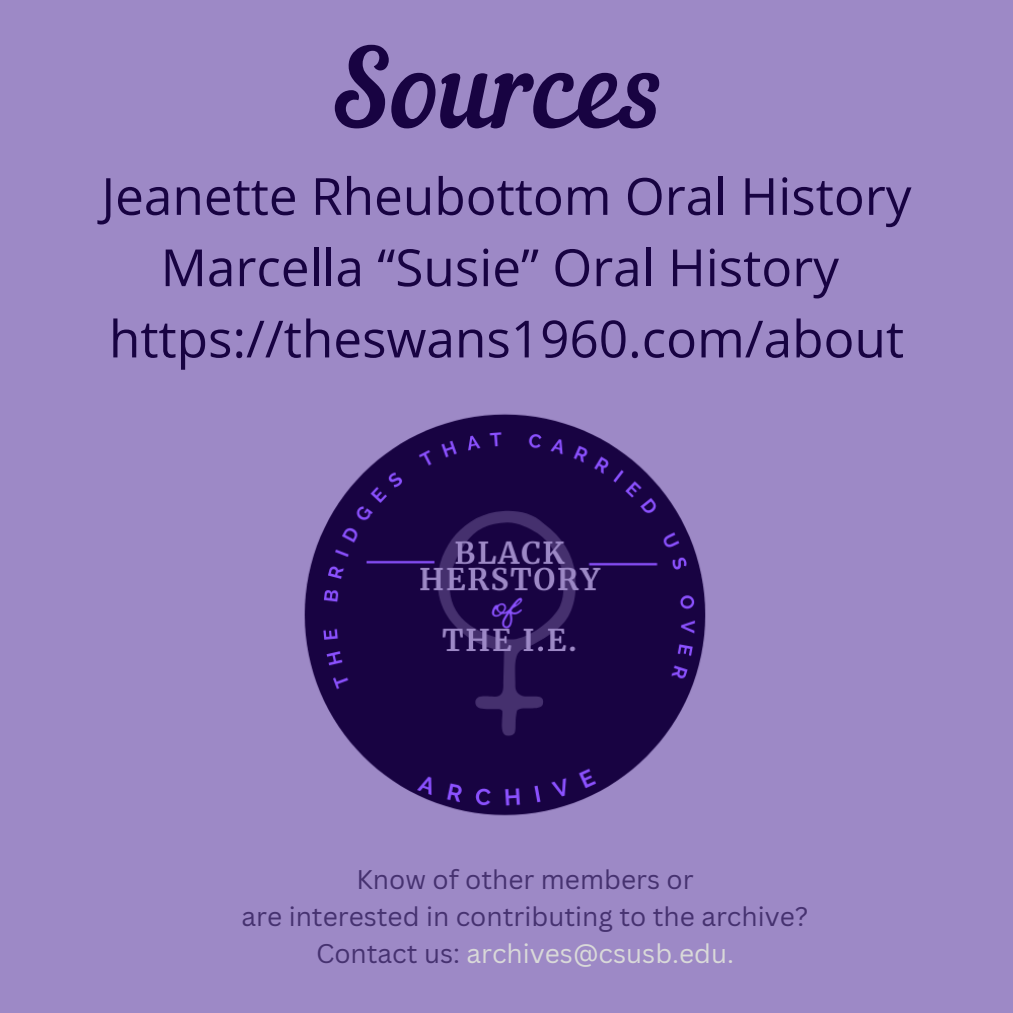
<style>
.page{position:relative;width:1013px;height:1013px;background:#fff}
.page>*{position:absolute;margin:0;border:0;box-sizing:border-box;transform-origin:0 0}
.t1{font:107.5px "Nautilus Pompilius";color:#180342}
.t2{font:51.25px/71.2px "Open Sans";color:#180342;text-align:center}
.t3{font:26.25px/36.5px "Canva Sans";color:#463270;text-align:center}
.s1{color:#d9d9d9}
</style>
<div class="page">
<div style="left:0;top:0;width:1012px;height:1012px;background:#9d89c6"></div>
<img style="left:304px;top:414px;width:402px;height:402px">
<h1 class="t1" style="left:331px;top:47px;width:335px">Sources</h1>
<h2 class="t2" style="left:101px;top:159px;width:811px">Jeanette Rheubottom Oral History<br>Marcella “Susie” Oral History https://theswans1960.com/about</h2>
<p class="t3" style="left:242px;top:861px;width:568px">Know of other members or<br>are interested in contributing to the archive?<br>Contact us: <span class="s1">archives@csusb.edu.</span></p>
</div>
